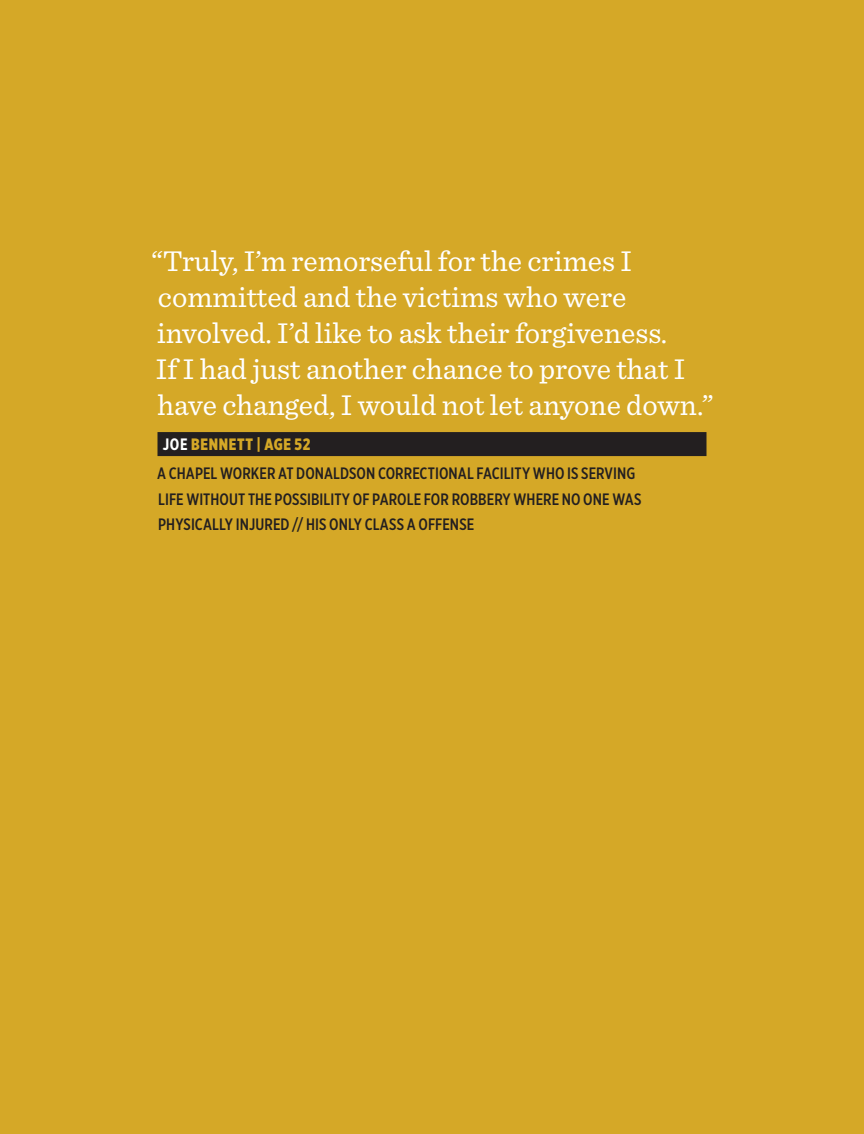
<style>
.page{position:relative;width:864px;height:1134px;background:#d5a827}
.page>*{position:absolute;margin:0;border:0;box-sizing:border-box;transform-origin:0 0}
.Condemned_small_pull{font:30px/36px "Sentinel";color:#fff}
.Condemned_Person_Int{font:500 16.5px/25.5px "Gotham X Narrow";letter-spacing:.005em;color:#231f20}
.Condemned_Person_Int-2{font:900 16.5px "Gotham X Narrow";letter-spacing:.045em;color:#d5a827}
.s1{font-weight:700;color:#fff}
</style>
<div class="page">
<div style="left:158px;top:432px;width:548px;height:24px;background:#231f20"></div>
<p class="Condemned_small_pull" style="left:151px;top:241px;width:564px">“Truly, I’m remorseful for the crimes I committed and the victims who were involved. I’d like to ask their forgiveness.<br>If I had just another chance to prove that I have changed, I would not let anyone down.”</p>
<p class="Condemned_Person_Int-2" style="left:163px;top:434px;width:149px"><span class="s1">JOE</span> BENNETT | AGE 52</p>
<p class="Condemned_Person_Int" style="left:157px;top:461px;width:486px">A CHAPEL WORKER AT DONALDSON CORRECTIONAL FACILITY WHO IS SERVING<br>LIFE WITHOUT THE POSSIBILITY OF PAROLE FOR ROBBERY WHERE NO ONE WAS<br>PHYSICALLY INJURED // HIS ONLY CLASS A OFFENSE</p>
</div>
